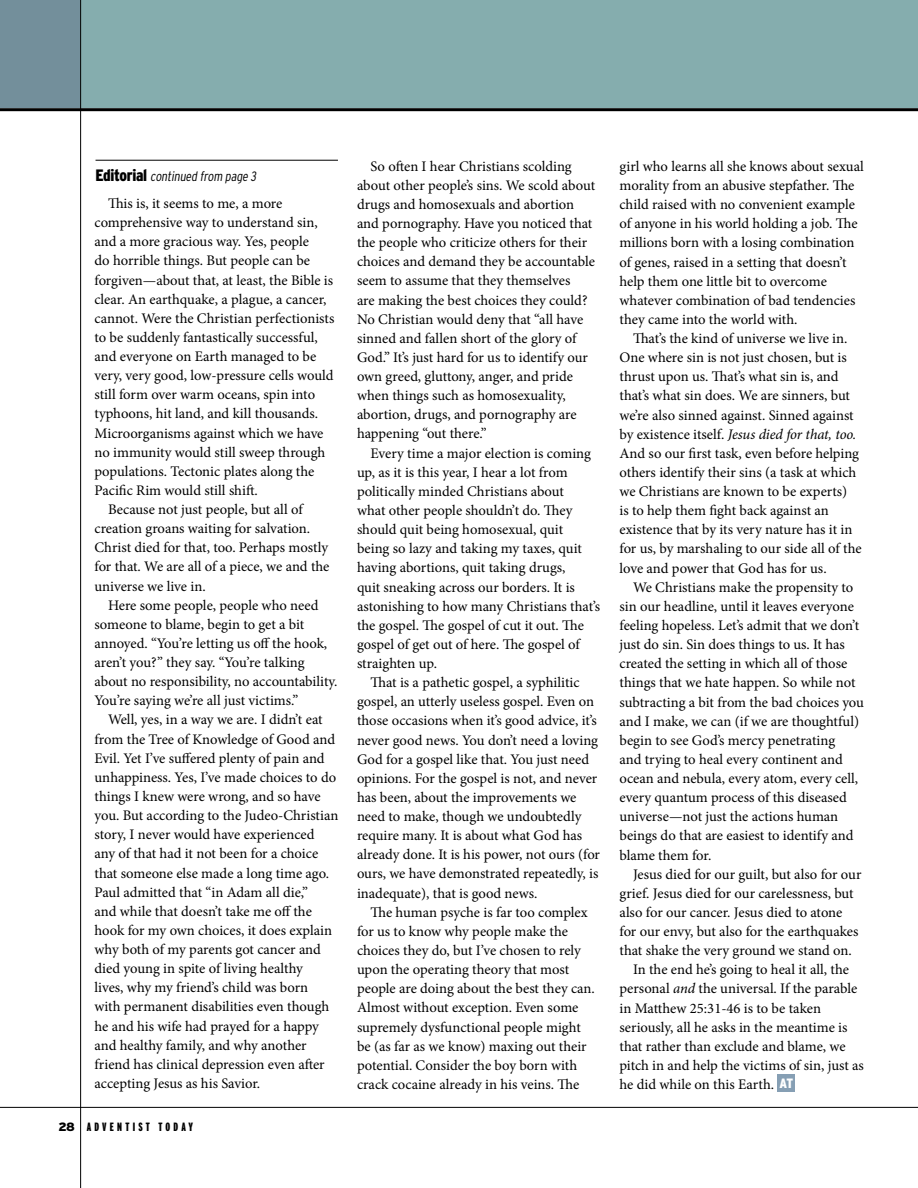
<style>
.page{position:relative;width:918px;height:1188px;background:#fff}
.page>*{position:absolute;margin:0;border:0;box-sizing:border-box;transform-origin:0 0}
.t1{font:14.7px/19.2px "Minion Pro";letter-spacing:-.005em;color:#000}
.t2{font:italic 300 condensed 13.5px "Interstate";color:#000}
.t3{font:900 extra-condensed 12px "Interstate";letter-spacing:.27em;color:#000}
.s1{font-weight:900;font-style:normal;font-size:16.5px}
.s2{font-stretch:normal}
.s3{font-style:italic}
.s4{font-family:"Interstate";font-weight:900;font-stretch:condensed;font-size:13.5px;color:#fff}
</style>
<div class="page">
<div style="left:0;top:0;width:918px;height:108px;background:#85adae"></div>
<div style="left:0;top:0;width:80px;height:108px;background:#738f9b"></div>
<hr style="left:0;top:108px;width:918px;height:3px;background:#000">
<hr style="left:80px;top:0;width:1px;height:1188px;background:#000">
<div style="left:778px;top:1074px;width:17px;height:17px;background:#869fb4"></div>
<hr style="left:0;top:1107px;width:918px;height:1px;background:#000">
<hr style="left:96px;top:160px;width:242px;height:1px;background:#000">
<p class="t2" style="left:96px;top:169px;width:165px"><span class="s1">Ed itoria l</span> continued from page 3</p>
<p class="t1" style="left:108px;top:194px;width:176px">This is, it seems to me, a more</p>
<p class="t1" style="left:95px;top:213px;width:225px">comprehensive way to understand sin,</p>
<p class="t1" style="left:95px;top:232px;width:216px">and a more gracious way. Yes, people</p>
<p class="t1" style="left:95px;top:251px;width:217px">do horrible things. But people can be</p>
<p class="t1" style="left:95px;top:270px;width:240px">forgiven—about that, at least, the Bible is</p>
<p class="t1" style="left:95px;top:289px;width:234px">clear. An earthquake, a plague, a cancer,</p>
<p class="t1" style="left:95px;top:309px;width:241px">cannot. Were the Christian perfectionists</p>
<p class="t1" style="left:95px;top:328px;width:225px">to be suddenly fantastically successful,</p>
<p class="t1" style="left:95px;top:347px;width:223px">and everyone on Earth managed to be</p>
<p class="t1" style="left:95px;top:366px;width:241px">very, very good, low-pressure cells would</p>
<p class="t1" style="left:95px;top:385px;width:222px">still form over warm oceans, spin into</p>
<p class="t1" style="left:95px;top:404px;width:225px">typhoons, hit land, and kill thousands.</p>
<p class="t1" style="left:95px;top:423px;width:231px">Microorganisms against which we have</p>
<p class="t1" style="left:95px;top:442px;width:232px">no immunity would still sweep through</p>
<p class="t1" style="left:95px;top:462px;width:221px">populations. Tectonic plates along the</p>
<p class="t1" style="left:95px;top:481px;width:165px">Pacific Rim would still shift.</p>
<p class="t1" style="left:108px;top:500px;width:198px">Because not just people, but all of</p>
<p class="t1" style="left:95px;top:519px;width:217px">creation groans waiting for salvation.</p>
<p class="t1" style="left:95px;top:538px;width:235px">Christ died for that, too. Perhaps mostly</p>
<p class="t1" style="left:95px;top:557px;width:237px">for that. We are all of a piece, we and the</p>
<p class="t1" style="left:95px;top:576px;width:113px">universe we live in.</p>
<p class="t1" style="left:108px;top:595px;width:212px">Here some people, people who need</p>
<p class="t1" style="left:95px;top:615px;width:211px">someone to blame, begin to get a bit</p>
<p class="t1" style="left:95px;top:634px;width:234px">annoyed. “You’re letting us off the hook,</p>
<p class="t1" style="left:95px;top:653px;width:212px">aren’t you?” they say. “You’re talking</p>
<p class="t1" style="left:95px;top:672px;width:245px">about no responsibility, no accountability.</p>
<p class="t1" style="left:95px;top:691px;width:205px">You’re saying we’re all just victims.”</p>
<p class="t1" style="left:108px;top:710px;width:216px">Well, yes, in a way we are. I didn’t eat</p>
<p class="t1" style="left:95px;top:729px;width:242px">from the Tree of Knowledge of Good and</p>
<p class="t1" style="left:95px;top:749px;width:232px">Evil. Yet I’ve suffered plenty of pain and</p>
<p class="t1" style="left:95px;top:768px;width:243px">unhappiness. Yes, I’ve made choices to do</p>
<p class="t1" style="left:95px;top:787px;width:228px">things I knew were wrong, and so have</p>
<p class="t1" style="left:95px;top:806px;width:245px">you. But according to the Judeo-Christian</p>
<p class="t1" style="left:95px;top:825px;width:222px">story, I never would have experienced</p>
<p class="t1" style="left:95px;top:844px;width:225px">any of that had it not been for a choice</p>
<p class="t1" style="left:95px;top:863px;width:236px">that someone else made a long time ago.</p>
<p class="t1" style="left:95px;top:882px;width:215px">Paul admitted that “in Adam all die,”</p>
<p class="t1" style="left:95px;top:902px;width:219px">and while that doesn’t take me off the</p>
<p class="t1" style="left:95px;top:921px;width:239px">hook for my own choices, it does explain</p>
<p class="t1" style="left:95px;top:940px;width:228px">why both of my parents got cancer and</p>
<p class="t1" style="left:95px;top:959px;width:210px">died young in spite of living healthy</p>
<p class="t1" style="left:95px;top:978px;width:215px">lives, why my friend’s child was born</p>
<p class="t1" style="left:95px;top:997px;width:236px">with permanent disabilities even though</p>
<p class="t1" style="left:95px;top:1016px;width:226px">he and his wife had prayed for a happy</p>
<p class="t1" style="left:95px;top:1035px;width:214px">and healthy family, and why another</p>
<p class="t1" style="left:95px;top:1055px;width:232px">friend has clinical depression even after</p>
<p class="t1" style="left:95px;top:1074px;width:167px">accepting Jesus as his Savior.</p>
<p class="t3" style="left:58px;top:1121px;width:136px"><span class="s2">28</span> ADVENTIST TODAY</p>
<p class="t1" style="left:357px;top:156px;width:240px;text-indent:13px">So often I hear Christians scolding about other people’s sins. We scold about drugs and homosexuals and abortion and pornography. Have you noticed that the people who criticize others for their choices and demand they be accountable seem to assume that they themselves<br>are making the best choices they could?<br>No Christian would deny that “all have sinned and fallen short of the glory of God.” It’s just hard for us to identify our own greed, gluttony, anger, and pride when things such as homosexuality, abortion, drugs, and pornography are happening “out there.”</p>
<p class="t1" style="left:357px;top:443px;width:245px;text-indent:13px">Every time a major election is coming up, as it is this year, I hear a lot from politically minded Christians about<br>what other people shouldn’t do. They should quit being homosexual, quit<br>being so lazy and taking my taxes, quit having abortions, quit taking drugs,<br>quit sneaking across our borders. It is astonishing to how many Christians that’s the gospel. The gospel of cut it out. The gospel of get out of here. The gospel of straighten up.</p>
<p class="t1" style="left:357px;top:673px;width:245px;text-indent:13px">That is a pathetic gospel, a syphilitic gospel, an utterly useless gospel. Even on those occasions when it’s good advice, it’s never good news. You don’t need a loving God for a gospel like that. You just need opinions. For the gospel is not, and never has been, about the improvements we need to make, though we undoubtedly require many. It is about what God has already done. It is his power, not ours (for ours, we have demonstrated repeatedly, is inadequate), that is good news.</p>
<p class="t1" style="left:357px;top:903px;width:239px;text-indent:13px">The human psyche is far too complex for us to know why people make the choices they do, but I’ve chosen to rely upon the operating theory that most people are doing about the best they can.<br>Almost without exception. Even some supremely dysfunctional people might be (as far as we know) maxing out their potential. Consider the boy born with crack cocaine already in his veins. The</p>
<p class="t1" style="left:620px;top:157px;width:246px">girl who learns all she knows about sexual morality from an abusive stepfather. The child raised with no convenient example of anyone in his world holding a job. The millions born with a losing combination of genes, raised in a setting that doesn’t help them one little bit to overcome whatever combination of bad tendencies they came into the world with.</p>
<p class="t1" style="left:620px;top:329px;width:244px;text-indent:13px">That’s the kind of universe we live in.<br>One where sin is not just chosen, but is thrust upon us. That’s what sin is, and that’s what sin does. We are sinners, but we’re also sinned against. Sinned against by existence itself. <span class="s3">Jesus died for that, too.<br></span>And so our first task, even before helping others identify their sins (a task at which we Christians are known to be experts)<br>is to help them fight back against an existence that by its very nature has it in for us, by marshaling to our side all of the love and power that God has for us.</p>
<p class="t1" style="left:620px;top:578px;width:246px;text-indent:13px">We Christians make the propensity to sin our headline, until it leaves everyone feeling hopeless. Let’s admit that we don’t just do sin. Sin does things to us. It has created the setting in which all of those things that we hate happen. So while not subtracting a bit from the bad choices you and I make, we can (if we are thoughtful) begin to see God’s mercy penetrating<br>and trying to heal every continent and ocean and nebula, every atom, every cell, every quantum process of this diseased universe—not just the actions human beings do that are easiest to identify and blame them for.</p>
<p class="t1" style="left:633px;top:864px;width:230px">Jesus died for our guilt, but also for our</p>
<p class="t1" style="left:620px;top:884px;width:236px">grief. Jesus died for our carelessness, but</p>
<p class="t1" style="left:620px;top:903px;width:224px">also for our cancer. Jesus died to atone</p>
<p class="t1" style="left:620px;top:922px;width:241px">for our envy, but also for the earthquakes</p>
<p class="t1" style="left:620px;top:941px;width:234px">that shake the very ground we stand on.</p>
<p class="t1" style="left:633px;top:960px;width:218px">In the end he’s going to heal it all, the</p>
<p class="t1" style="left:620px;top:979px;width:240px">personal <span class="s3">and</span> the universal. If the parable</p>
<p class="t1" style="left:620px;top:998px;width:203px">in Matthew 25:31-46 is to be taken</p>
<p class="t1" style="left:620px;top:1018px;width:230px">seriously, all he asks in the meantime is</p>
<p class="t1" style="left:620px;top:1037px;width:228px">that rather than exclude and blame, we</p>
<p class="t1" style="left:620px;top:1056px;width:246px">pitch in and help the victims of sin, just as</p>
<p class="t1" style="left:620px;top:1075px;width:175px">he did while on this Earth. <span class="s4">AT</span></p>
</div>
